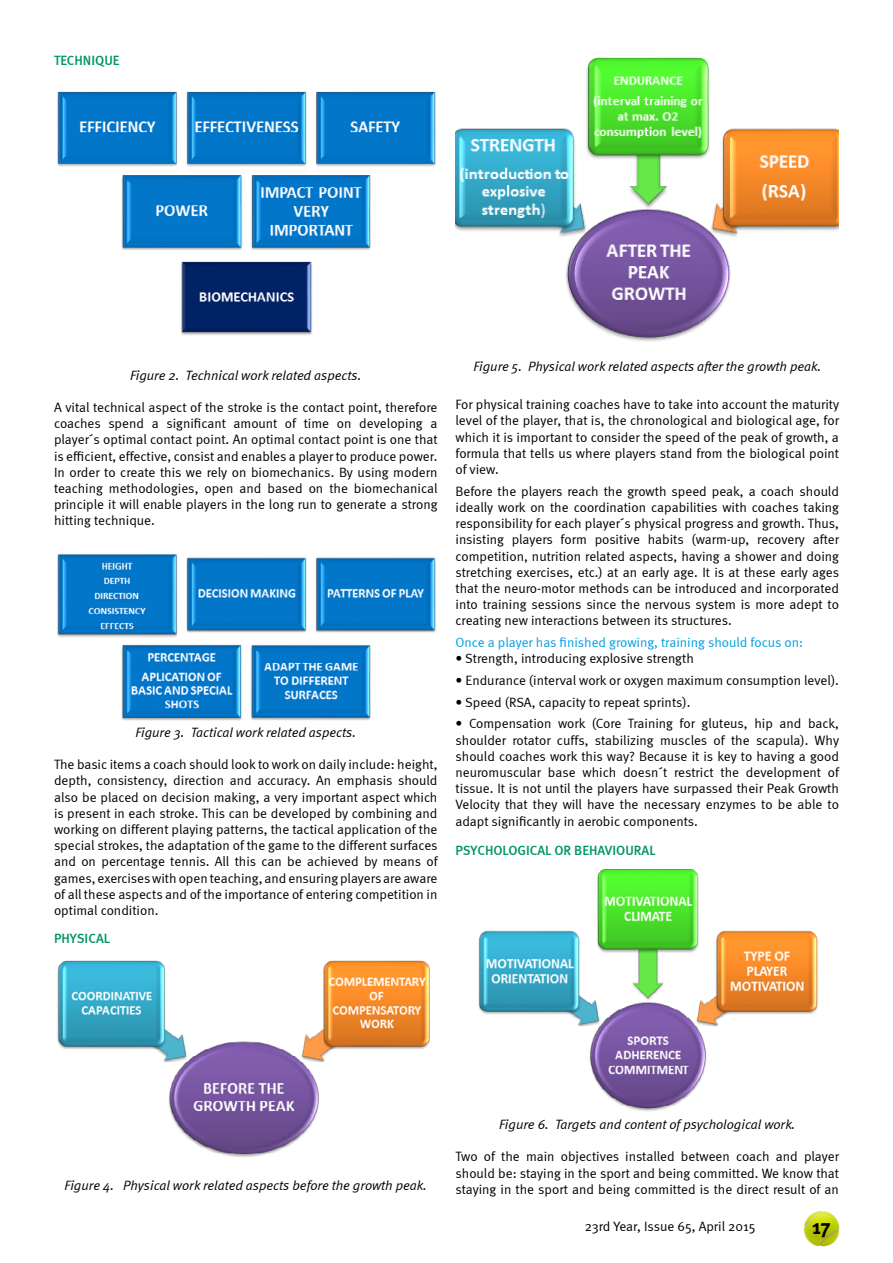
<style>
.page{position:relative;width:893px;height:1263px;background:#fff}
.page>*{position:absolute;margin:0;border:0;box-sizing:border-box;transform-origin:0 0}
.t1{font:700 21px "Meta";color:#000}
.t2{font:13.5px/16.2px "Meta Normal";color:#000;text-align:justify}
.t3{font:italic 13.5px "Meta Normal";color:#000}
.t4{font:13.5px "Meta Normal";color:#009fe3}
.t5{font:13.5px "Meta Medium LF";color:#00975f}
</style>
<div class="page">
<img style="left:803px;top:1211px;width:37px;height:36px">
<img style="left:57px;top:91px;width:379px;height:159px">
<img style="left:181px;top:261px;width:131px;height:74px">
<img style="left:57px;top:554px;width:379px;height:167px">
<img style="left:57px;top:960px;width:373px;height:197px">
<img style="left:455px;top:57px;width:384px;height:284px">
<img style="left:478px;top:870px;width:340px;height:241px">
<p class="t5" style="left:54px;top:52px;width:67px">TECHNIQUE</p>
<p class="t3" style="left:130px;top:367px;width:233px">Figure 2. Technical work related aspects.</p>
<p class="t2" style="left:54px;top:399px;width:385px">A vital technical aspect of the stroke is the contact point, therefore coaches spend a significant amount of time on developing a player´s optimal contact point. An optimal contact point is one that is efficient, effective, consist and enables a player to produce power.<br>In order to create this we rely on biomechanics. By using modern teaching methodologies, open and based on the biomechanical principle it will enable players in the long run to generate a strong hitting technique.</p>
<p class="t3" style="left:135px;top:724px;width:222px">Figure 3. Tactical work related aspects.</p>
<p class="t2" style="left:54px;top:756px;width:385px">The basic items a coach should look to work on daily include: height, depth, consistency, direction and accuracy. An emphasis should also be placed on decision making, a very important aspect which is present in each stroke. This can be developed by combining and working on different playing patterns, the tactical application of the special strokes, the adaptation of the game to the different surfaces and on percentage tennis. All this can be achieved by means of games, exercises with open teaching, and ensuring players are aware of all these aspects and of the importance of entering competition in optimal condition.</p>
<p class="t5" style="left:54px;top:931px;width:58px">PHYSICAL</p>
<p class="t3" style="left:473px;top:359px;width:349px">Figure 5. Physical work related aspects after the growth peak.</p>
<p class="t2" style="left:455px;top:396px;width:385px">For physical training coaches have to take into account the maturity level of the player, that is, the chronological and biological age, for which it is important to consider the speed of the peak of growth, a formula that tells us where players stand from the biological point of view.</p>
<p class="t2" style="left:455px;top:483px;width:385px">Before the players reach the growth speed peak, a coach should ideally work on the coordination capabilities with coaches taking responsibility for each player´s physical progress and growth. Thus, insisting players form positive habits (warm-up, recovery after competition, nutrition related aspects, having a shower and doing stretching exercises, etc.) at an early age. It is at these early ages that the neuro-motor methods can be introduced and incorporated into training sessions since the nervous system is more adept to creating new interactions between its structures.</p>
<p class="t4" style="left:455px;top:634px;width:349px">Once a player has finished growing, training should focus on:</p>
<p class="t2" style="left:455px;top:650px;width:240px">• Strength, introducing explosive strength</p>
<p class="t2" style="left:455px;top:672px;width:385px">• Endurance (interval work or oxygen maximum consumption level).</p>
<p class="t2" style="left:455px;top:694px;width:236px">• Speed (RSA, capacity to repeat sprints).</p>
<p class="t2" style="left:455px;top:715px;width:385px">• Compensation work (Core Training for gluteus, hip and back, shoulder rotator cuffs, stabilizing muscles of the scapula). Why should coaches work this way? Because it is key to having a good neuromuscular base which doesn´t restrict the development of tissue. It is not until the players have surpassed their Peak Growth Velocity that they will have the necessary enzymes to be able to adapt significantly in aerobic components.</p>
<p class="t5" style="left:455px;top:842px;width:202px">PSYCHOLOGICAL OR BEHAVIOURAL</p>
<p class="t3" style="left:65px;top:1177px;width:364px">Figure 4. Physical work related aspects before the growth peak.</p>
<p class="t3" style="left:499px;top:1116px;width:298px">Figure 6. Targets and content of psychological work.</p>
<p class="t2" style="left:455px;top:1148px;width:385px">Two of the main objectives installed between coach and player should be: staying in the sport and being committed. We know that staying in the sport and being committed is the direct result of an</p>
<p class="t2" style="left:585px;top:1218px;width:172px">23rd Year, Issue 65, April 2015</p>
<h1 class="t1" style="left:812px;top:1214px;width:20px">17</h1>
</div>
